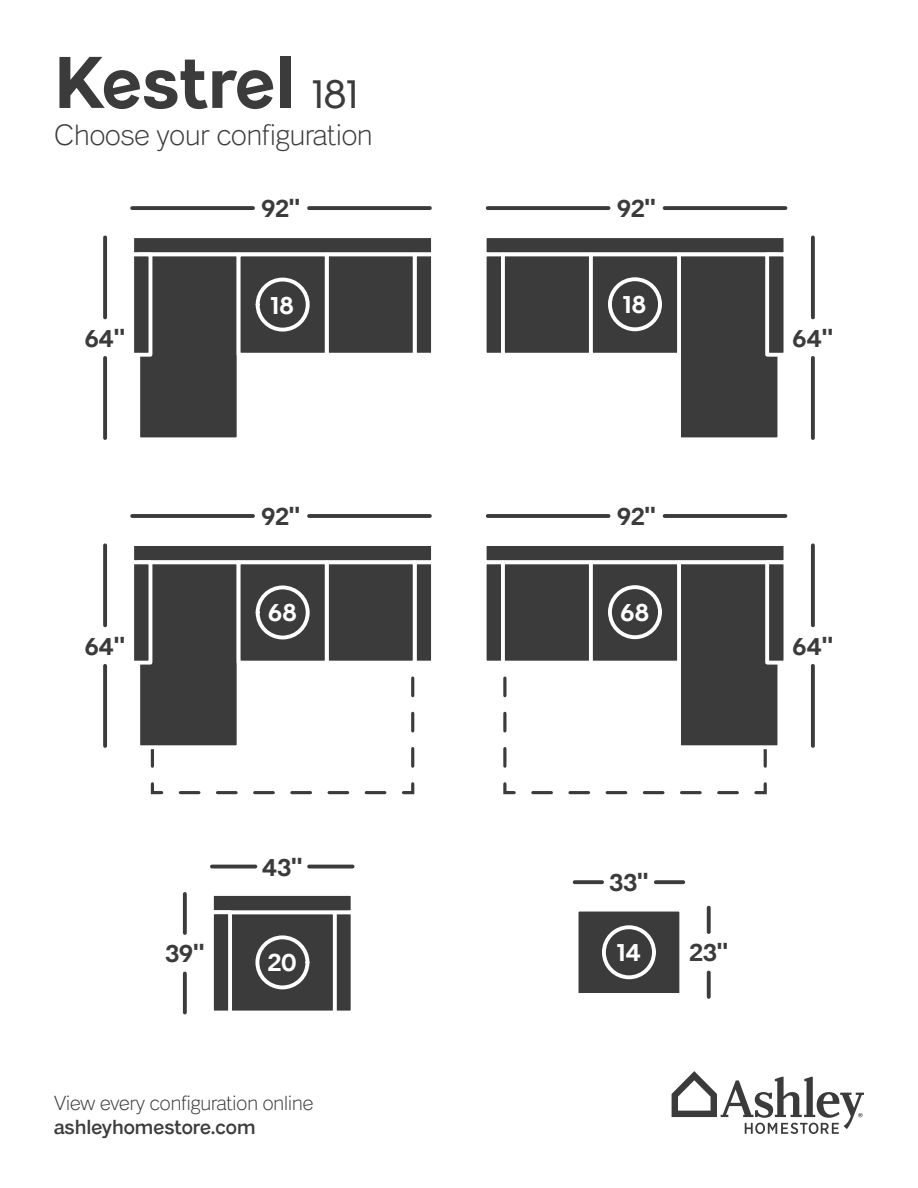
<style>
.page{position:relative;width:918px;height:1188px;background:#fff}
.page>*{position:absolute;margin:0;border:0;box-sizing:border-box;transform-origin:0 0}
.t1{font:700 71.85px "Ashley Grottel Two";color:#3c3b3c}
.t2{font:300 28.8px "Ashley Grottel Two";color:#3c3b3c}
.t3{font:700 23.85px "Ashley Grottel Two";color:#3c3b3c}
.t4{font:700 23.85px "Ashley Grottel Two";letter-spacing:-.01em;color:#fff}
.lined{font:300 19.95px "Ashley Grottel Two";color:#3c3b3c}
.lined-2{font:500 19.95px "Ashley Grottel Two";color:#3c3b3c}
.s1{font-weight:400;font-size:39px}
</style>
<div class="page">
<svg style="left:672px;top:1071px;width:192px;height:63px"></svg>
<hr style="left:212px;top:865px;width:43px;height:3px;background:#3c3b3c">
<hr style="left:309px;top:865px;width:44px;height:3px;background:#3c3b3c">
<svg style="left:183px;top:894px;width:4px;height:39px"></svg>
<svg style="left:183px;top:974px;width:4px;height:39px"></svg>
<div style="left:332px;top:910px;width:23px;height:104px;background:#3c3b3c;border:4px solid #fff"></div>
<div style="left:228px;top:910px;width:109px;height:104px;background:#3c3b3c;border:4px solid #fff"></div>
<div style="left:210px;top:892px;width:145px;height:22px;background:#3c3b3c;border:4px solid #fff"></div>
<div style="left:210px;top:910px;width:22px;height:104px;background:#3c3b3c;border:4px solid #fff"></div>
<div style="left:255px;top:935px;width:54px;height:54px;border:4px solid #fff;border-radius:50%"></div>
<svg style="left:103px;top:237px;width:4px;height:80px"></svg>
<svg style="left:103px;top:358px;width:4px;height:80px"></svg>
<svg style="left:309px;top:206px;width:121px;height:4px"></svg>
<svg style="left:132px;top:206px;width:121px;height:4px"></svg>
<div style="left:130px;top:234px;width:305px;height:22px;background:#3c3b3c;border:4px solid #fff"></div>
<div style="left:413px;top:253px;width:22px;height:104px;background:#3c3b3c;border:4px solid #fff"></div>
<div style="left:325px;top:253px;width:92px;height:104px;background:#3c3b3c;border:4px solid #fff"></div>
<div style="left:136px;top:253px;width:105px;height:188px;background:#3c3b3c;border:4px solid #fff"></div>
<div style="left:237px;top:253px;width:92px;height:104px;background:#3c3b3c;border:4px solid #fff"></div>
<div style="left:256px;top:278px;width:54px;height:54px;border:4px solid #fff;border-radius:50%"></div>
<div style="left:130px;top:253px;width:22px;height:104px;background:#3c3b3c;border:4px solid #fff"></div>
<svg style="left:150px;top:676px;width:265px;height:119px"></svg>
<svg style="left:103px;top:545px;width:4px;height:80px"></svg>
<svg style="left:103px;top:666px;width:4px;height:80px"></svg>
<hr style="left:309px;top:514px;width:121px;height:4px;background:#3c3b3c">
<hr style="left:132px;top:514px;width:121px;height:4px;background:#3c3b3c">
<div style="left:130px;top:542px;width:305px;height:22px;background:#3c3b3c;border:4px solid #fff"></div>
<div style="left:413px;top:560px;width:22px;height:105px;background:#3c3b3c;border:4px solid #fff"></div>
<div style="left:325px;top:560px;width:92px;height:105px;background:#3c3b3c;border:4px solid #fff"></div>
<div style="left:136px;top:560px;width:105px;height:189px;background:#3c3b3c;border:4px solid #fff"></div>
<div style="left:237px;top:560px;width:92px;height:105px;background:#3c3b3c;border:4px solid #fff"></div>
<div style="left:256px;top:586px;width:54px;height:53px;border:4px solid #fff;border-radius:50%"></div>
<div style="left:130px;top:560px;width:22px;height:105px;background:#3c3b3c;border:4px solid #fff"></div>
<svg style="left:811px;top:237px;width:4px;height:80px"></svg>
<svg style="left:811px;top:358px;width:4px;height:80px"></svg>
<svg style="left:488px;top:206px;width:121px;height:4px"></svg>
<svg style="left:665px;top:206px;width:120px;height:4px"></svg>
<div style="left:483px;top:234px;width:304px;height:22px;background:#3c3b3c;border:4px solid #fff"></div>
<div style="left:483px;top:253px;width:22px;height:104px;background:#3c3b3c;border:4px solid #fff"></div>
<div style="left:501px;top:253px;width:92px;height:104px;background:#3c3b3c;border:4px solid #fff"></div>
<div style="left:677px;top:253px;width:104px;height:188px;background:#3c3b3c;border:4px solid #fff"></div>
<div style="left:589px;top:253px;width:92px;height:104px;background:#3c3b3c;border:4px solid #fff"></div>
<div style="left:608px;top:277px;width:54px;height:54px;border:4px solid #fff;border-radius:50%"></div>
<div style="left:765px;top:253px;width:22px;height:104px;background:#3c3b3c;border:4px solid #fff"></div>
<svg style="left:503px;top:676px;width:264px;height:119px"></svg>
<svg style="left:811px;top:545px;width:4px;height:80px"></svg>
<svg style="left:811px;top:666px;width:4px;height:80px"></svg>
<hr style="left:488px;top:514px;width:121px;height:4px;background:#3c3b3c">
<hr style="left:665px;top:514px;width:120px;height:4px;background:#3c3b3c">
<div style="left:483px;top:542px;width:304px;height:22px;background:#3c3b3c;border:4px solid #fff"></div>
<div style="left:483px;top:560px;width:22px;height:105px;background:#3c3b3c;border:4px solid #fff"></div>
<div style="left:501px;top:560px;width:92px;height:105px;background:#3c3b3c;border:4px solid #fff"></div>
<div style="left:677px;top:560px;width:104px;height:189px;background:#3c3b3c;border:4px solid #fff"></div>
<div style="left:589px;top:560px;width:92px;height:105px;background:#3c3b3c;border:4px solid #fff"></div>
<div style="left:608px;top:585px;width:54px;height:54px;border:4px solid #fff;border-radius:50%"></div>
<div style="left:765px;top:560px;width:22px;height:105px;background:#3c3b3c;border:4px solid #fff"></div>
<svg style="left:575px;top:880px;width:27px;height:4px"></svg>
<svg style="left:656px;top:880px;width:27px;height:4px"></svg>
<svg style="left:707px;top:908px;width:4px;height:24px"></svg>
<svg style="left:707px;top:973px;width:4px;height:24px"></svg>
<div style="left:575px;top:908px;width:108px;height:89px;background:#3c3b3c;border:4px solid #fff"></div>
<div style="left:602px;top:925px;width:54px;height:54px;border:4px solid #fff;border-radius:50%"></div>
<p class="t1" style="left:54px;top:40px;width:306px">Kestrel <span class="s1">181</span></p>
<p class="t2" style="left:54px;top:118px;width:320px">Choose your configuration</p>
<p class="t3" style="left:262px;top:195px;width:40px">92"</p>
<p class="t3" style="left:85px;top:324px;width:42px">64"</p>
<p class="t3" style="left:85px;top:632px;width:42px">64"</p>
<p class="t4" style="left:271px;top:291px;width:25px">18</p>
<p class="t3" style="left:262px;top:503px;width:40px">92"</p>
<p class="t4" style="left:268px;top:599px;width:30px">68</p>
<p class="t3" style="left:165px;top:940px;width:41px">39"</p>
<p class="t3" style="left:262px;top:853px;width:42px">43"</p>
<p class="t4" style="left:268px;top:949px;width:31px">20</p>
<p class="lined" style="left:54px;top:1092px;width:261px">View every configuration online</p>
<p class="lined-2" style="left:54px;top:1115px;width:203px">ashleyhomestore.com</p>
<p class="t3" style="left:617px;top:195px;width:40px">92"</p>
<p class="t4" style="left:623px;top:291px;width:25px">18</p>
<p class="t3" style="left:617px;top:503px;width:40px">92"</p>
<p class="t4" style="left:621px;top:599px;width:30px">68</p>
<p class="t3" style="left:793px;top:324px;width:42px">64"</p>
<p class="t3" style="left:793px;top:632px;width:42px">64"</p>
<p class="t3" style="left:609px;top:869px;width:41px">33"</p>
<p class="t4" style="left:617px;top:939px;width:25px">14</p>
<p class="t3" style="left:689px;top:939px;width:40px">23"</p>
</div>
